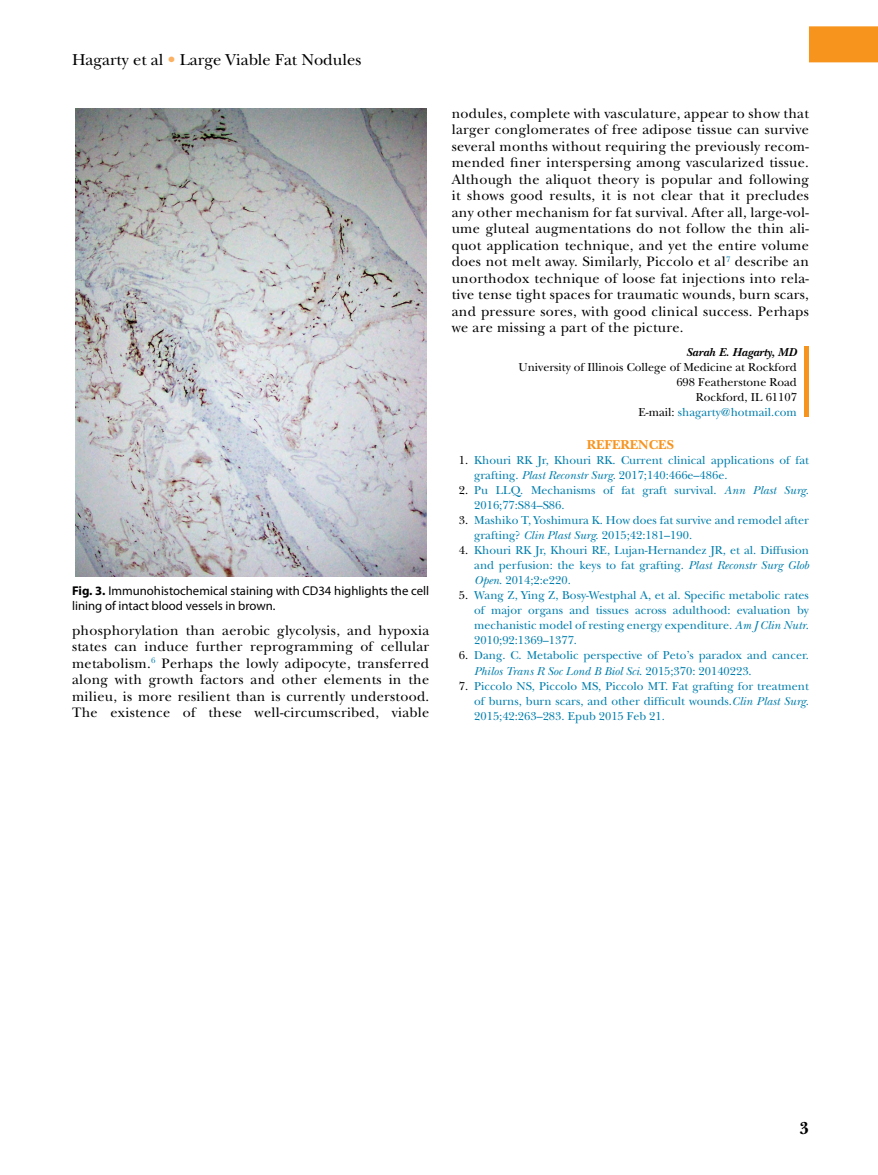
<style>
.page{position:relative;width:878px;height:1175px;background:#fff}
.page>*{position:absolute;margin:0;border:0;box-sizing:border-box;transform-origin:0 0}
.t1{font:700 18px "New Baskerville Std";color:#000}
.t2{font:16.5px "New Baskerville Std";color:#000}
.t3{font:14.25px/16.5px "New Baskerville Std";letter-spacing:.02em;color:#000;text-align:justify}
.t4{font:700 13.5px "New Baskerville Std";color:#f7941e}
.t5{font:12.75px/15px "Myriad Pro";color:#000}
.t6{font:12px/15px "New Baskerville Std";color:#017eac}
.t7{font:12px/15px "New Baskerville Std";color:#000;text-align:right}
.t8{font:italic 700 12px "New Baskerville Std";color:#000}
.s1{color:#fbb161}
.s2{font-weight:700}
.s3{color:#017eac}
.s4{color:#000}
.s5{font-style:italic}
</style>
<div class="page">
<div style="left:808px;top:26px;width:70px;height:36px;background:#f7941e"></div>
<hr style="left:804px;top:347px;width:4px;height:15px;background:#f7941e">
<hr style="left:804px;top:356px;width:4px;height:16px;background:#f7941e">
<hr style="left:804px;top:371px;width:4px;height:16px;background:#f7941e">
<hr style="left:804px;top:386px;width:4px;height:16px;background:#f7941e">
<hr style="left:804px;top:401px;width:4px;height:16px;background:#f7941e">
<img style="left:75px;top:108px;width:351px;height:468px">
<p class="t2" style="left:72px;top:50px;width:291px">Hagarty et al <span class="s1">•</span> Large Viable Fat Nodules</p>
<p class="t5" style="left:72px;top:583px;width:358px"><span class="s2">Fig. 3.</span> Immunohistochemical staining with CD34 highlights the cell lining of intact blood vessels in brown.</p>
<p class="t3" style="left:72px;top:622px;width:359px">phosphorylation than aerobic glycolysis, and hypoxia states can induce further reprogramming of cellular metabolism.<sup>6</sup> Perhaps the lowly adipocyte, transferred along with growth factors and other elements in the milieu, is more resilient than is currently understood.<br>The existence of these well-circumscribed, viable</p>
<p class="t3" style="left:452px;top:105px;width:359px">nodules, complete with vasculature, appear to show that larger conglomerates of free adipose tissue can survive several months without requiring the previously recom&shy;mended finer interspersing among vascularized tissue.<br>Although the aliquot theory is popular and following it shows good results, it is not clear that it precludes any other mechanism for fat survival. After all, large-vol&shy;ume gluteal augmentations do not follow the thin ali&shy;quot application technique, and yet the entire volume does not melt away. Similarly, Piccolo et al<sup>7</sup> describe an unorthodox technique of loose fat injections into rela&shy;tive tense tight spaces for traumatic wounds, burn scars, and pressure sores, with good clinical success. Perhaps we are missing a part of the picture.</p>
<p class="t8" style="left:686px;top:345px;width:112px">Sarah E. Hagarty, MD</p>
<p class="t7" style="left:518px;top:360px;width:280px">University of Illinois College of Medicine at Rockford<br>698 Featherstone Road<br>Rockford, IL 61107<br>E-mail: <span class="s3">shagarty@hotmail.com</span></p>
<p class="t4" style="left:586px;top:437px;width:89px">REFERENCES</p>
<p class="t6" style="left:474px;top:453px;width:336px;text-indent:-15px"><span class="s4">1.</span> Khouri RK Jr, Khouri RK. Current clinical applications of fat grafting. <span class="s5">Plast Reconstr Surg</span>. 2017;140:466e–486e.</p>
<p class="t6" style="left:474px;top:483px;width:336px;text-indent:-15px"><span class="s4">2.</span> Pu LLQ. Mechanisms of fat graft survival. <span class="s5">Ann Plast Surg</span>.<br>2016;77:S84–S86.</p>
<p class="t6" style="left:474px;top:513px;width:336px;text-indent:-15px"><span class="s4">3.</span> Mashiko T, Yoshimura K. How does fat survive and remodel after grafting? <span class="s5">Clin Plast Surg</span>. 2015;42:181–190.</p>
<p class="t6" style="left:474px;top:543px;width:336px;text-align:justify;text-indent:-15px"><span class="s4">4.</span> Khouri RK Jr, Khouri RE, Lujan-Hernandez JR, et al. Diffusion and perfusion: the keys to fat grafting. <span class="s5">Plast Reconstr Surg Glob Open</span>. 2014;2:e220.</p>
<p class="t6" style="left:474px;top:588px;width:336px;text-align:justify;text-indent:-15px"><span class="s4">5.</span> Wang Z, Ying Z, Bosy-Westphal A, et al. Specific metabolic rates of major organs and tissues across adulthood: evaluation by mechanistic model of resting energy expenditure. <span class="s5">Am J Clin Nutr</span>.<br>2010;92:1369–1377.</p>
<p class="t6" style="left:474px;top:648px;width:336px;text-indent:-15px"><span class="s4">6.</span> Dang. C. Metabolic perspective of Peto’s paradox and cancer.<br><span class="s5">Philos Trans R Soc Lond B Biol Sci</span>. 2015;370: 20140223.</p>
<p class="t6" style="left:474px;top:678px;width:336px;text-align:justify;text-indent:-15px"><span class="s4">7.</span> Piccolo NS, Piccolo MS, Piccolo MT. Fat grafting for treatment of burns, burn scars, and other difficult wounds.<span class="s5">Clin Plast Surg</span>.<br>2015;42:263–283. Epub 2015 Feb 21.</p>
<p class="t1" style="left:799px;top:1118px;width:11px">3</p>
</div>
